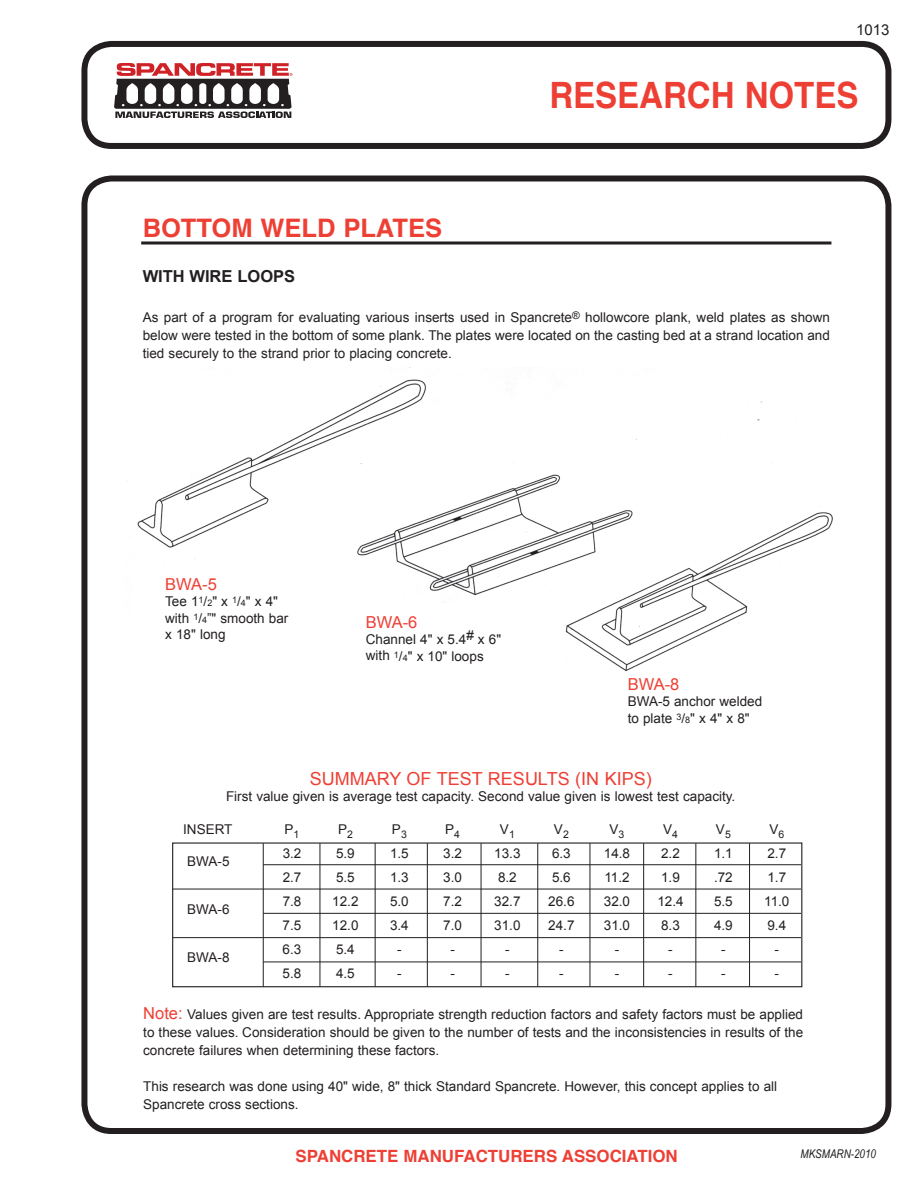
<style>
.page{position:relative;width:918px;height:1188px;background:#fff}
.page>*{position:absolute;margin:0;border:0;box-sizing:border-box;transform-origin:0 0}
.t1{font:700 36.3px "Helvetica";color:#ee3f34;scale:.91 1}
.t2{font:700 25.5px "Helvetica";color:#ee3f34}
.t3{font:18px "Arial";color:#ee3f34}
.t4{font:700 16.8px "Helvetica";color:#ee3f34}
.t5{font:16.5px "Arial";letter-spacing:-.02em;color:#ee3f34}
.t6{font:700 16.5px "Arial";color:#231f20}
.t7{font:15px "Arial";color:#231f20}
.t8{font:13.5px/18px "Arial";color:#231f20}
.t9{font:italic 12px "Arial Narrow";color:#231f20}
.s1{font-size:9px}
.s2{font-size:16.5px;color:#ee3f34}
</style>
<div class="page">
<div style="left:81px;top:176px;width:810px;height:958px;border:6px solid #231f20;border-radius:27px"></div>
<img style="left:127px;top:367px;width:706px;height:305px">
<div style="left:81px;top:41px;width:810px;height:108px;border:6px solid #231f20;border-radius:27px"></div>
<div style="left:172px;top:842px;width:630px;height:145px;border:1px solid #231f20"></div>
<hr style="left:263px;top:843px;width:1px;height:144px;background:#231f20">
<hr style="left:320px;top:843px;width:1px;height:144px;background:#231f20">
<hr style="left:375px;top:843px;width:1px;height:144px;background:#231f20">
<hr style="left:427px;top:843px;width:1px;height:144px;background:#231f20">
<hr style="left:481px;top:843px;width:1px;height:144px;background:#231f20">
<hr style="left:537px;top:843px;width:1px;height:144px;background:#231f20">
<hr style="left:590px;top:843px;width:1px;height:144px;background:#231f20">
<hr style="left:643px;top:843px;width:1px;height:144px;background:#231f20">
<hr style="left:695px;top:843px;width:1px;height:144px;background:#231f20">
<hr style="left:749px;top:843px;width:1px;height:144px;background:#231f20">
<hr style="left:263px;top:864px;width:538px;height:1px;background:#231f20">
<hr style="left:172px;top:889px;width:629px;height:1px;background:#231f20">
<hr style="left:263px;top:913px;width:538px;height:1px;background:#231f20">
<hr style="left:172px;top:937px;width:629px;height:1px;background:#231f20">
<hr style="left:263px;top:962px;width:538px;height:1px;background:#231f20">
<hr style="left:141px;top:242px;width:690px;height:2px;background:#231f20">
<svg style="left:114px;top:63px;width:179px;height:55px"></svg>
<p class="t7" style="left:856px;top:19px;width:35px">1013</p>
<p class="t1" style="left:549px;top:66px;width:341px">RESEARCH NOTES</p>
<p class="t2" style="left:143px;top:207px;width:301px">BOTTOM WELD PLATES</p>
<p class="t6" style="left:143px;top:265px;width:154px">WITH WIRE LOOPS</p>
<p class="t8" style="left:143px;top:309px;width:689px;text-align:justify">As part of a program for evaluating various inserts used in Spancrete<sup>®</sup> hollowcore plank, weld plates as shown below were tested in the bottom of some plank. The plates were located on the casting bed at a strand location and tied securely to the strand prior to placing concrete.</p>
<p class="t5" style="left:165px;top:573px;width:53px">BWA-5</p>
<p class="t8" style="left:165px;top:594px;width:125px;line-height:16.5px">Tee 1<sup>1</sup>/<span class="s1">2</span>" x <sup>1</sup>/<span class="s1">4</span>" x 4" with <sup>1</sup>/<span class="s1">4</span>”" smooth bar x 18" long</p>
<p class="t5" style="left:366px;top:611px;width:53px">BWA-6</p>
<p class="t8" style="left:366px;top:631px;width:137px;line-height:16.5px">Channel 4" x 5.4# x 6" with <sup>1</sup>/<span class="s1">4</span>" x 10" loops</p>
<p class="t5" style="left:628px;top:673px;width:53px">BWA-8</p>
<p class="t8" style="left:628px;top:694px;width:136px;line-height:16.5px">BWA-5 anchor welded to plate <sup>3</sup>/<span class="s1">8</span>" x 4" x 8"</p>
<p class="t3" style="left:310px;top:767px;width:343px">SUMMARY OF TEST RESULTS (IN KIPS)</p>
<p class="t8" style="left:226px;top:788px;width:511px">First value given is average test capacity. Second value given is lowest test capacity.</p>
<p class="t8" style="left:183px;top:821px;width:51px">INSERT</p>
<p class="t8" style="left:285px;top:821px;width:16px">P<sub>1</sub></p>
<p class="t8" style="left:338px;top:821px;width:16px">P<sub>2</sub></p>
<p class="t8" style="left:392px;top:821px;width:16px">P<sub>3</sub></p>
<p class="t8" style="left:445px;top:821px;width:16px">P<sub>4</sub></p>
<p class="t8" style="left:500px;top:821px;width:16px">V<sub>1</sub></p>
<p class="t8" style="left:554px;top:821px;width:16px">V<sub>2</sub></p>
<p class="t8" style="left:610px;top:821px;width:16px">V<sub>3</sub></p>
<p class="t8" style="left:663px;top:821px;width:16px">V<sub>4</sub></p>
<p class="t8" style="left:716px;top:821px;width:16px">V<sub>5</sub></p>
<p class="t8" style="left:769px;top:821px;width:16px">V<sub>6</sub></p>
<p class="t8" style="left:283px;top:845px;width:20px">3.2</p>
<p class="t8" style="left:336px;top:845px;width:20px">5.9</p>
<p class="t8" style="left:390px;top:845px;width:20px">1.5</p>
<p class="t8" style="left:443px;top:845px;width:20px">3.2</p>
<p class="t8" style="left:494px;top:845px;width:28px">13.3</p>
<p class="t8" style="left:552px;top:845px;width:20px">6.3</p>
<p class="t8" style="left:604px;top:845px;width:28px">14.8</p>
<p class="t8" style="left:661px;top:845px;width:20px">2.2</p>
<p class="t8" style="left:714px;top:845px;width:20px">1.1</p>
<p class="t8" style="left:767px;top:845px;width:20px">2.7</p>
<p class="t8" style="left:283px;top:869px;width:20px">2.7</p>
<p class="t8" style="left:336px;top:869px;width:20px">5.5</p>
<p class="t8" style="left:390px;top:869px;width:20px">1.3</p>
<p class="t8" style="left:443px;top:869px;width:20px">3.0</p>
<p class="t8" style="left:498px;top:869px;width:20px">8.2</p>
<p class="t8" style="left:552px;top:869px;width:20px">5.6</p>
<p class="t8" style="left:604px;top:869px;width:27px">11.2</p>
<p class="t8" style="left:661px;top:869px;width:20px">1.9</p>
<p class="t8" style="left:714px;top:869px;width:20px">.72</p>
<p class="t8" style="left:767px;top:869px;width:20px">1.7</p>
<p class="t8" style="left:283px;top:893px;width:20px">7.8</p>
<p class="t8" style="left:332px;top:893px;width:28px">12.2</p>
<p class="t8" style="left:390px;top:893px;width:20px">5.0</p>
<p class="t8" style="left:443px;top:893px;width:20px">7.2</p>
<p class="t8" style="left:494px;top:893px;width:28px">32.7</p>
<p class="t8" style="left:548px;top:893px;width:28px">26.6</p>
<p class="t8" style="left:604px;top:893px;width:28px">32.0</p>
<p class="t8" style="left:657px;top:893px;width:28px">12.4</p>
<p class="t8" style="left:714px;top:893px;width:20px">5.5</p>
<p class="t8" style="left:764px;top:893px;width:27px">11.0</p>
<p class="t8" style="left:283px;top:917px;width:20px">7.5</p>
<p class="t8" style="left:332px;top:917px;width:28px">12.0</p>
<p class="t8" style="left:390px;top:917px;width:20px">3.4</p>
<p class="t8" style="left:443px;top:917px;width:20px">7.0</p>
<p class="t8" style="left:494px;top:917px;width:28px">31.0</p>
<p class="t8" style="left:548px;top:917px;width:28px">24.7</p>
<p class="t8" style="left:604px;top:917px;width:28px">31.0</p>
<p class="t8" style="left:661px;top:917px;width:20px">8.3</p>
<p class="t8" style="left:714px;top:917px;width:20px">4.9</p>
<p class="t8" style="left:767px;top:917px;width:20px">9.4</p>
<p class="t8" style="left:283px;top:941px;width:20px">6.3</p>
<p class="t8" style="left:336px;top:941px;width:20px">5.4</p>
<p class="t8" style="left:397px;top:941px;width:6px">-</p>
<p class="t8" style="left:450px;top:941px;width:6px">-</p>
<p class="t8" style="left:505px;top:941px;width:6px">-</p>
<p class="t8" style="left:559px;top:941px;width:6px">-</p>
<p class="t8" style="left:615px;top:941px;width:6px">-</p>
<p class="t8" style="left:668px;top:941px;width:6px">-</p>
<p class="t8" style="left:721px;top:941px;width:6px">-</p>
<p class="t8" style="left:775px;top:941px;width:6px">-</p>
<p class="t8" style="left:283px;top:965px;width:20px">5.8</p>
<p class="t8" style="left:336px;top:965px;width:20px">4.5</p>
<p class="t8" style="left:397px;top:965px;width:6px">-</p>
<p class="t8" style="left:450px;top:965px;width:6px">-</p>
<p class="t8" style="left:505px;top:965px;width:6px">-</p>
<p class="t8" style="left:559px;top:965px;width:6px">-</p>
<p class="t8" style="left:615px;top:965px;width:6px">-</p>
<p class="t8" style="left:668px;top:965px;width:6px">-</p>
<p class="t8" style="left:721px;top:965px;width:6px">-</p>
<p class="t8" style="left:775px;top:965px;width:6px">-</p>
<p class="t8" style="left:187px;top:853px;width:44px">BWA-5</p>
<p class="t8" style="left:187px;top:901px;width:44px">BWA-6</p>
<p class="t8" style="left:187px;top:949px;width:44px">BWA-8</p>
<p class="t8" style="left:143px;top:1005px;width:662px;text-align:justify"><span class="s2">Note:</span> Values given are test results. Appropriate strength reduction factors and safety factors must be applied to these values. Consideration should be given to the number of tests and the inconsistencies in results of the concrete failures when determining these factors.</p>
<p class="t8" style="left:143px;top:1077px;width:635px">This research was done using 40" wide, 8" thick Standard Spancrete. However, this concept applies to all<br>Spancrete cross sections.</p>
<p class="t4" style="left:296px;top:1142px;width:384px">SPANCRETE MANUFACTURERS ASSOCIATION</p>
<p class="t9" style="left:801px;top:1145px;width:77px">MKSMARN-2010</p>
</div>
